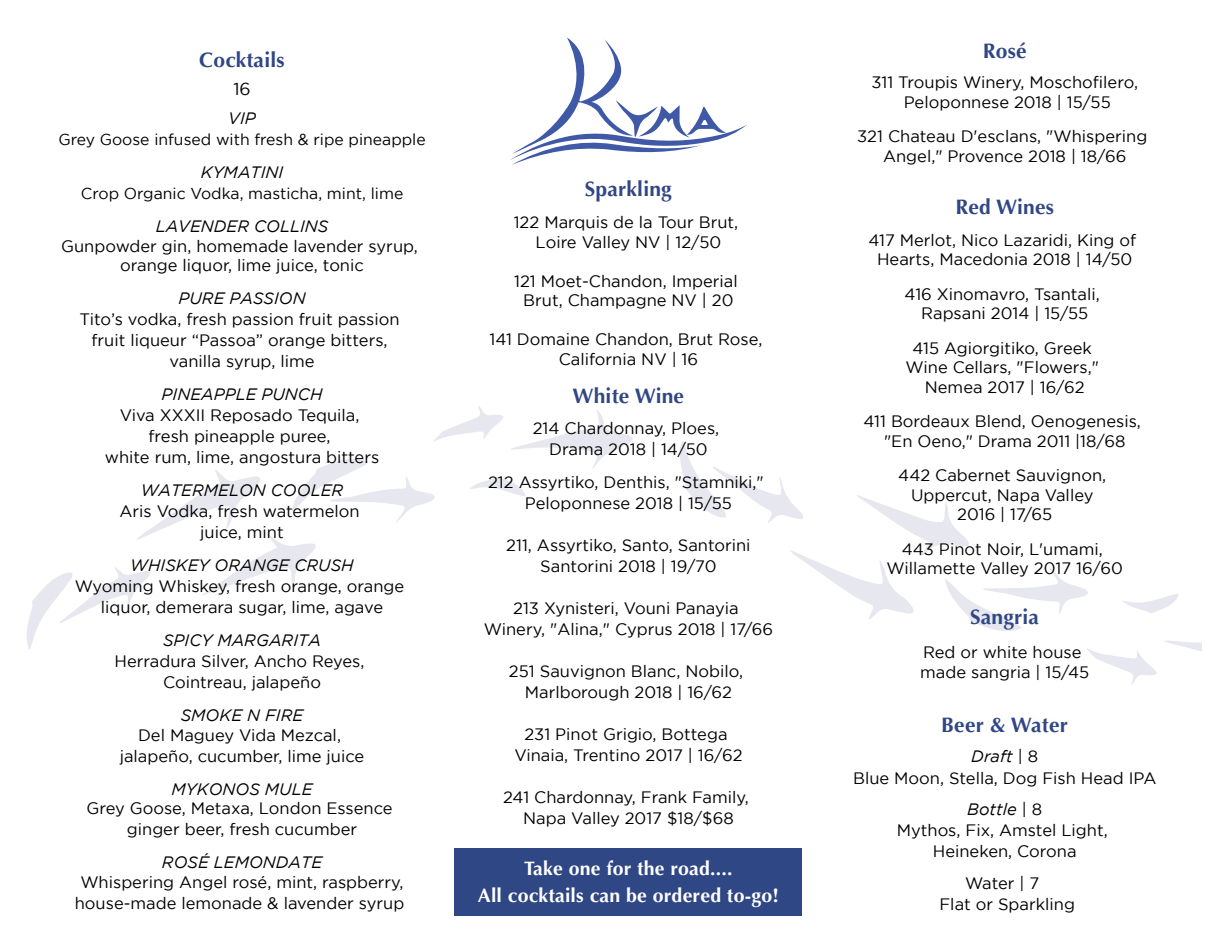
<style>
.page{position:relative;width:1215px;height:945px;background:#fff}
.page>*{position:absolute;margin:0;border:0;box-sizing:border-box;transform-origin:0 0}
.t1{font:700 21px "Optima";letter-spacing:.01em;color:#304785}
.t2{font:700 19.5px/27px "Optima";letter-spacing:.01em;color:#fff;text-align:center}
.t3{font:17.25px "Gotham";color:#000}
.t4{font:16.5px/21px "Gotham";color:#000;text-align:center}
.t5{font:italic 16.5px "Gotham";color:#000}
.t6{font:16.5px "Gotham";color:#010101}
.t7{font:italic 16.5px "Gotham";color:#010101}
.t8{font:15.75px "Gotham";color:#000}
.s1{font-style:italic}
</style>
<div class="page">
<svg style="left:1164px;top:640px;width:38px;height:11px"></svg>
<svg style="left:680px;top:441px;width:408px;height:190px"></svg>
<svg style="left:1087px;top:648px;width:70px;height:38px"></svg>
<svg style="left:1123px;top:594px;width:56px;height:19px"></svg>
<svg style="left:511px;top:409px;width:122px;height:60px"></svg>
<svg style="left:27px;top:459px;width:408px;height:190px"></svg>
<svg style="left:433px;top:406px;width:71px;height:36px"></svg>
<svg style="left:470px;top:477px;width:56px;height:20px"></svg>
<svg style="left:510px;top:37px;width:237px;height:128px"></svg>
<div style="left:454px;top:848px;width:348px;height:68px;background:#304785"></div>
<p class="t1" style="left:199px;top:48px;width:87px">Cocktails</p>
<p class="t3" style="left:233px;top:80px;width:19px">16</p>
<p class="t5" style="left:228px;top:109px;width:29px">VIP</p>
<p class="t8" style="left:58px;top:131px;width:369px">Grey Goose infused with fresh &amp; ripe pineapple</p>
<p class="t5" style="left:201px;top:163px;width:84px">KYMATINI</p>
<p class="t8" style="left:81px;top:185px;width:324px">Crop Organic Vodka, masticha, mint, lime</p>
<p class="t5" style="left:156px;top:217px;width:174px">LAVENDER COLLINS</p>
<p class="t4" style="left:61px;top:236px;width:358px;line-height:19.5px">Gunpowder gin, homemade lavender syrup, orange liquor, lime juice, tonic</p>
<p class="t5" style="left:178px;top:289px;width:129px">PURE PASSION</p>
<p class="t4" style="left:80px;top:309px;width:322px">Tito’s vodka, fresh passion fruit passion fruit liqueur “Passoa” orange bitters, vanilla syrup, lime</p>
<p class="t5" style="left:162px;top:385px;width:162px">PINEAPPLE PUNCH</p>
<p class="t4" style="left:105px;top:405px;width:276px">Viva XXXII Reposado Tequila, fresh pineapple puree,<br>white rum, lime, angostura bitters</p>
<p class="t5" style="left:141px;top:481px;width:204px">WATERMELON COOLER</p>
<p class="t4" style="left:120px;top:501px;width:242px">Aris Vodka, fresh watermelon juice, mint</p>
<p class="t5" style="left:130px;top:556px;width:225px">WHISKEY ORANGE CRUSH</p>
<p class="t4" style="left:75px;top:576px;width:331px">Wyoming Whiskey, fresh orange, orange liquor, demerara sugar, lime, agave</p>
<p class="t5" style="left:163px;top:631px;width:159px">SPICY MARGARITA</p>
<p class="t4" style="left:115px;top:651px;width:251px">Herradura Silver, Ancho Reyes,<br>Cointreau, jalapeño</p>
<p class="t5" style="left:181px;top:706px;width:124px">SMOKE N FIRE</p>
<p class="t4" style="left:120px;top:724px;width:246px">Del Maguey Vida Mezcal, jalapeño, cucumber, lime juice</p>
<p class="t5" style="left:172px;top:780px;width:142px">MYKONOS MULE</p>
<p class="t4" style="left:86px;top:798px;width:308px">Grey Goose, Metaxa, London Essence ginger beer, fresh cucumber</p>
<p class="t7" style="left:162px;top:853px;width:162px">ROSÉ LEMONDATE</p>
<p class="t6" style="left:80px;top:873px;width:325px">Whispering Angel rosé, mint, raspberry,</p>
<p class="t4" style="left:75px;top:892px;width:331px">house-made lemonade &amp; lavender syrup</p>
<p class="t1" style="left:585px;top:176px;width:88px">Sparkling</p>
<p class="t4" style="left:514px;top:212px;width:226px;line-height:19.5px">122 Marquis de la Tour Brut,<br>Loire Valley NV | 12/50</p>
<p class="t4" style="left:514px;top:271px;width:225px;line-height:19.5px">121 Moet-Chandon, Imperial<br>Brut, Champagne NV | 20</p>
<p class="t4" style="left:489px;top:329px;width:275px;line-height:19.5px">141 Domaine Chandon, Brut Rose,<br>California NV | 16</p>
<p class="t1" style="left:573px;top:384px;width:113px">White Wine</p>
<p class="t4" style="left:533px;top:417px;width:188px">214 Chardonnay, Ploes,<br>Drama 2018 | 14/50</p>
<p class="t4" style="left:488px;top:471px;width:277px">212 Assyrtiko, Denthis, "Stamniki,"<br>Peloponnese 2018 | 15/55</p>
<p class="t4" style="left:506px;top:534px;width:246px">211, Assyrtiko, Santo, Santorini<br>Santorini 2018 | 19/70</p>
<p class="t4" style="left:484px;top:597px;width:291px">213 Xynisteri, Vouni Panayia<br>Winery, "Alina," Cyprus 2018 | 17/66</p>
<p class="t4" style="left:509px;top:660px;width:236px">251 Sauvignon Blanc, Nobilo,<br>Marlborough 2018 | 16/62</p>
<p class="t4" style="left:514px;top:723px;width:230px">231 Pinot Grigio, Bottega<br>Vinaia, Trentino 2017 | 16/62</p>
<p class="t4" style="left:503px;top:786px;width:247px">241 Chardonnay, Frank Family,<br>Napa Valley 2017 $18/$68</p>
<p class="t2" style="left:478px;top:855px;width:303px">Take one for the road....<br>All cocktails can be ordered to-go!</p>
<p class="t1" style="left:983px;top:38px;width:45px">Rosé</p>
<p class="t4" style="left:871px;top:72px;width:268px;line-height:19.5px">311 Troupis Winery, Moschofilero,<br>Peloponnese 2018 | 15/55</p>
<p class="t4" style="left:857px;top:126px;width:292px;line-height:19.5px">321 Chateau D'esclans, "Whispering<br>Angel," Provence 2018 | 18/66</p>
<p class="t1" style="left:955px;top:195px;width:100px">Red Wines</p>
<p class="t4" style="left:868px;top:230px;width:269px;line-height:19.5px">417 Merlot, Nico Lazaridi, King of<br>Hearts, Macedonia 2018 | 14/50</p>
<p class="t4" style="left:905px;top:284px;width:197px;line-height:19.5px">416 Xinomavro, Tsantali,<br>Rapsani 2014 | 15/55</p>
<p class="t4" style="left:905px;top:338px;width:195px;line-height:19.5px">415 Agiorgitiko, Greek<br>Wine Cellars, "Flowers,"<br>Nemea 2017 | 16/62</p>
<p class="t4" style="left:864px;top:411px;width:279px;line-height:19.5px">411 Bordeaux Blend, Oenogenesis, "En Oeno," Drama 2011 |18/68</p>
<p class="t4" style="left:898px;top:465px;width:209px;line-height:19.5px">442 Cabernet Sauvignon,<br>Uppercut, Napa Valley<br>2016 | 17/65</p>
<p class="t4" style="left:887px;top:539px;width:238px;line-height:19.5px">443 Pinot Noir, L'umami,<br>Willamette Valley 2017 16/60</p>
<p class="t1" style="left:970px;top:604px;width:70px">Sangria</p>
<p class="t4" style="left:920px;top:643px;width:170px;line-height:19.5px;text-align:left">Red or white house made sangria | 15/45</p>
<p class="t1" style="left:941px;top:712px;width:128px">Beer &amp; Water</p>
<p class="t4" style="left:853px;top:746px;width:305px"><span class="s1">Draft</span> | 8<br>Blue Moon, Stella, Dog Fish Head IPA</p>
<p class="t4" style="left:897px;top:798px;width:213px"><span class="s1">Bottle</span> | 8<br>Mythos, Fix, Amstel Light,<br>Heineken, Corona</p>
<p class="t4" style="left:940px;top:872px;width:137px;text-align:left;text-indent:26px">Water | 7<br>Flat or Sparkling</p>
</div>
